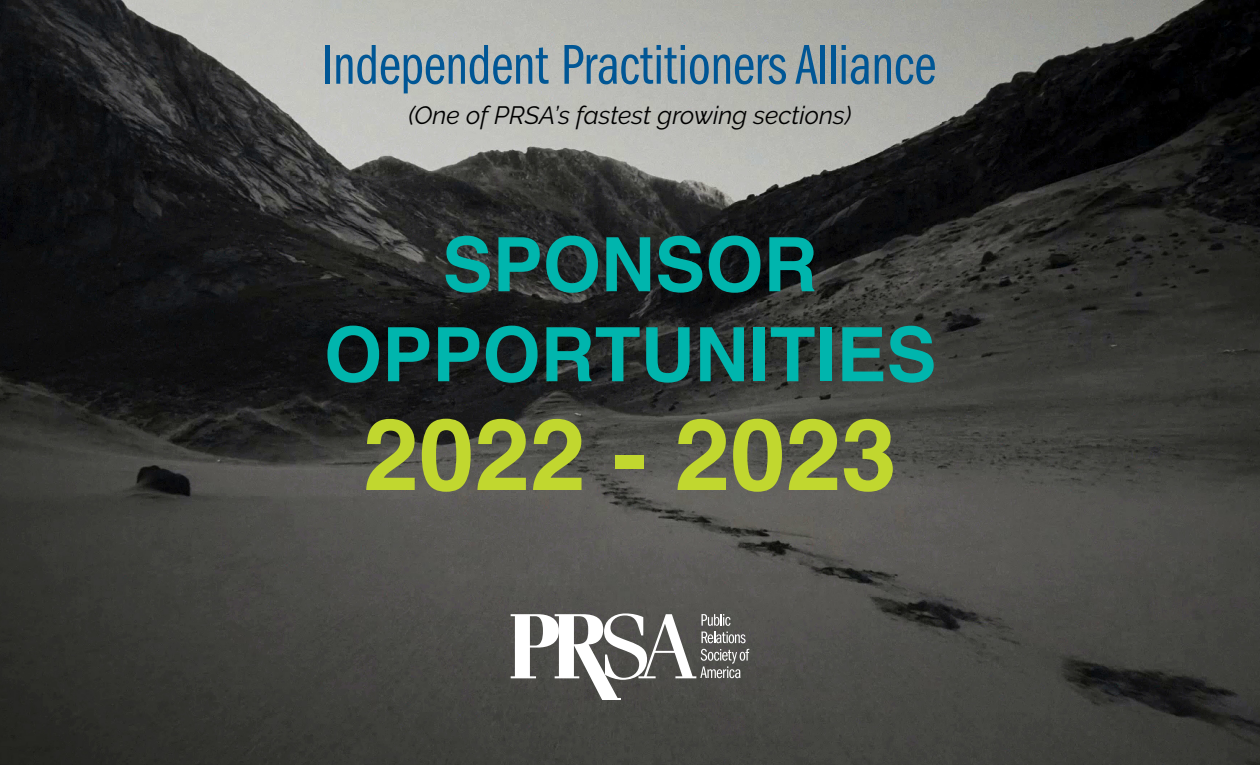
<style>
.page{position:relative;width:1260px;height:765px;background:#fff}
.page>*{position:absolute;margin:0;border:0;box-sizing:border-box;transform-origin:0 0}
.t1{font:700 100px "Helvetica";color:#c1d72f}
.t2{font:700 75px/90px "Helvetica";color:#00b5ad;text-align:center}
.t3{font:italic 25px "Raleway";color:#000}
</style>
<div class="page">
<img style="left:0;top:0;width:1260px;height:765px">
<svg style="left:511px;top:613px;width:238px;height:87px"></svg>
<hr style="left:325px;top:45px;width:4px;height:39px;background:#005695">
<svg style="left:336px;top:45px;width:213px;height:48px"></svg>
<svg style="left:564px;top:45px;width:222px;height:39px"></svg>
<svg style="left:795px;top:45px;width:23px;height:39px"></svg>
<hr style="left:821px;top:45px;width:4px;height:39px;background:#005695">
<hr style="left:831px;top:45px;width:4px;height:39px;background:#005695">
<svg style="left:842px;top:45px;width:27px;height:39px"></svg>
<svg style="left:875px;top:54px;width:60px;height:30px"></svg>
<p class="t3" style="left:408px;top:101px;width:445px">(One of PRSA’s fastest growing sections)</p>
<h2 class="t2" style="left:324px;top:221px;width:614px">SPONSOR<br>OPPORTUNITIES</h2>
<h1 class="t1" style="left:363px;top:374px;width:535px">2022 - 2023</h1>
</div>
